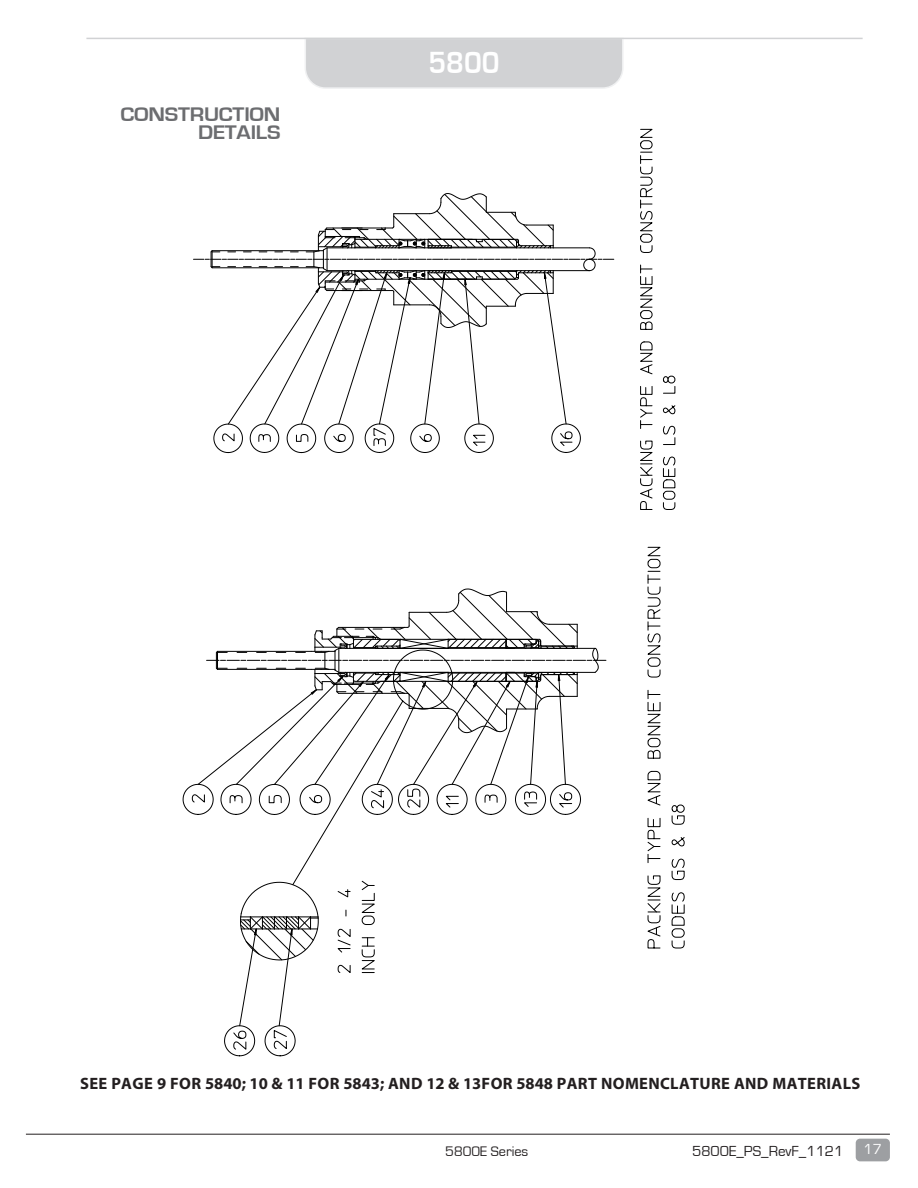
<style>
.page{position:relative;width:918px;height:1188px;background:#fff}
.page>*{position:absolute;margin:0;border:0;box-sizing:border-box;transform-origin:0 0}
.t1{font:700 31.5px "Eurostile";color:#fff;scale:.9 1}
.t2{font:700 20.25px/18px "Eurostile";letter-spacing:-.01em;color:#6c6d70;text-align:right;scale:1.11 1}
.t3{font:700 16.5px "Myriad Pro";letter-spacing:.02em;color:#231f20}
.t4{font:15px "Eurostile";color:#231f20}
.t5{font:15px "Eurostile";color:#fff}
.t6{font:14.25px "Eurostile";color:#231f20}
</style>
<div class="page">
<hr style="left:26px;top:1134px;width:864px;height:1px;background:#231f20">
<div style="left:856px;top:1139px;width:34px;height:22px;background:#9d9fa2;border-radius:4px"></div>
<svg style="left:304px;top:37px;width:320px;height:52px;background:#d3d4d6"></svg>
<hr style="left:86px;top:38px;width:777px;height:1px;background:#d1d2d4">
<svg style="left:640px;top:441px;width:13px;height:69px"></svg>
<svg style="left:640px;top:386px;width:13px;height:43px"></svg>
<svg style="left:640px;top:341px;width:13px;height:34px"></svg>
<svg style="left:640px;top:265px;width:13px;height:65px"></svg>
<svg style="left:640px;top:129px;width:13px;height:124px"></svg>
<svg style="left:663px;top:456px;width:12px;height:54px"></svg>
<svg style="left:663px;top:426px;width:12px;height:19px"></svg>
<svg style="left:663px;top:405px;width:13px;height:9px"></svg>
<svg style="left:663px;top:376px;width:12px;height:18px"></svg>
<svg style="left:193px;top:193px;width:421px;height:260px"></svg>
<svg style="left:647px;top:875px;width:14px;height:74px"></svg>
<svg style="left:647px;top:818px;width:14px;height:45px"></svg>
<svg style="left:647px;top:771px;width:14px;height:35px"></svg>
<svg style="left:647px;top:690px;width:14px;height:69px"></svg>
<svg style="left:647px;top:547px;width:14px;height:131px"></svg>
<svg style="left:671px;top:892px;width:14px;height:57px"></svg>
<svg style="left:671px;top:858px;width:14px;height:22px"></svg>
<svg style="left:671px;top:837px;width:14px;height:10px"></svg>
<svg style="left:671px;top:804px;width:14px;height:21px"></svg>
<svg style="left:182px;top:588px;width:424px;height:469px"></svg>
<p class="t2" style="left:121px;top:106px;width:146px">CONSTRUCTION<br>DETAILS</p>
<p class="t1" style="left:429px;top:45px;width:80px">5800</p>
<p class="t3" style="left:80px;top:1073px;width:782px">SEE PAGE 9 FOR 5840; 10 &amp; 11 FOR 5843; AND 12 &amp; 13FOR 5848 PART NOMENCLATURE AND MATERIALS</p>
<p class="t6" style="left:445px;top:1143px;width:85px">5800E Series</p>
<p class="t4" style="left:692px;top:1143px;width:153px">5800E_PS_RevF_1121</p>
<p class="t5" style="left:864px;top:1141px;width:20px">17</p>
</div>
